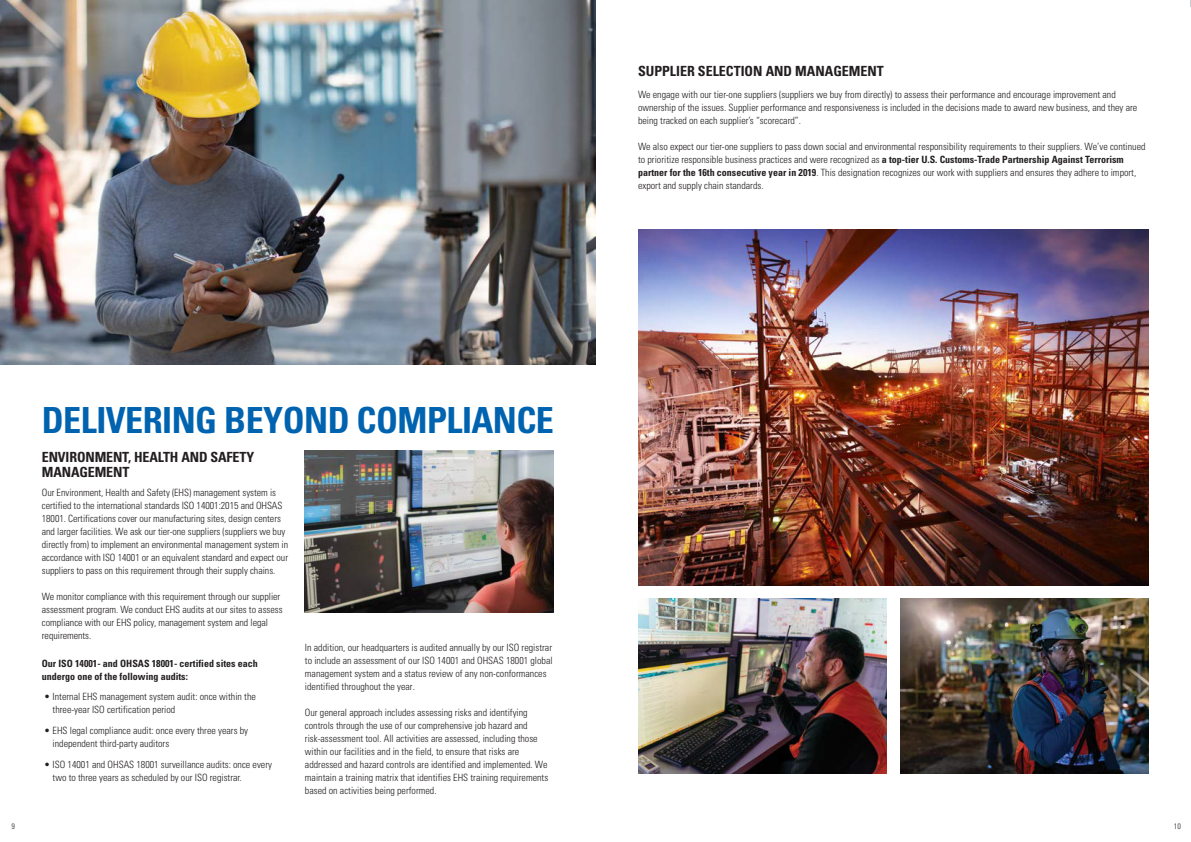
<style>
.page{position:relative;width:1191px;height:842px;background:#fff}
.page>*{position:absolute;margin:0;border:0;box-sizing:border-box;transform-origin:0 0}
.t1{font:700 condensed 36px "Univers";letter-spacing:-.015em;color:#0063b0}
.t2{font:700 condensed 14px/15px "Univers";letter-spacing:-.01em;color:#231f20}
.t3{font:300 condensed 10px/13px "Univers";color:#231f20}
.t4{font:700 condensed 10px/13px "Univers";color:#231f20}
.t5{font:condensed 8px "Univers";color:#595a5c}
.s1{font-weight:700}
</style>
<div class="page">
<img style="left:0;top:0;width:595px;height:364px">
<img style="left:305px;top:450px;width:248px;height:162px">
<img style="left:638px;top:230px;width:510px;height:355px">
<img style="left:638px;top:598px;width:248px;height:175px">
<img style="left:900px;top:598px;width:248px;height:175px">
<h2 class="t2" style="left:638px;top:64px;width:247px">SUPPLIER SELECTION AND MANAGEMENT</h2>
<p class="t3" style="left:638px;top:88px;width:501px">We engage with our tier-one suppliers (suppliers we buy from directly) to assess their performance and encourage improvement and ownership of the issues. Supplier performance and responsiveness is included in the decisions made to award new business, and they are being tracked on each supplier’s “scorecard”.</p>
<p class="t3" style="left:638px;top:140px;width:509px">We also expect our tier-one suppliers to pass down social and environmental responsibility requirements to their suppliers. We’ve continued to prioritize responsible business practices and were recognized as <span class="s1">a top-tier U.S. Customs-Trade Partnership Against Terrorism partner for the 16th consecutive year in 2019</span>. This designation recognizes our work with suppliers and ensures they adhere to import, export and supply chain standards.</p>
<h1 class="t1" style="left:42px;top:398px;width:513px">DELIVERING BEYOND COMPLIANCE</h1>
<h2 class="t2" style="left:42px;top:449px;width:214px">ENVIRONMENT, HEALTH AND SAFETY<br>MANAGEMENT</h2>
<p class="t3" style="left:42px;top:485px;width:248px">Our Environment, Health and Safety (EHS) management system is certified to the international standards ISO 14001:2015 and OHSAS 18001. Certifications cover our manufacturing sites, design centers and larger facilities. We ask our tier-one suppliers (suppliers we buy directly from) to implement an environmental management system in accordance with ISO 14001 or an equivalent standard and expect our suppliers to pass on this requirement through their supply chains.</p>
<p class="t3" style="left:42px;top:589px;width:242px">We monitor compliance with this requirement through our supplier assessment program. We conduct EHS audits at our sites to assess compliance with our EHS policy, management system and legal requirements.</p>
<p class="t4" style="left:42px;top:657px;width:218px">Our ISO 14001- and OHSAS 18001- certified sites each undergo one of the following audits:</p>
<p class="t3" style="left:53px;top:690px;width:205px;text-indent:-9px">• Internal EHS management system audit: once within the three-year ISO certification period</p>
<p class="t3" style="left:53px;top:724px;width:197px;text-indent:-9px">• EHS legal compliance audit: once every three years by independent third-party auditors</p>
<p class="t3" style="left:53px;top:758px;width:221px;text-indent:-9px">• ISO 14001 and OHSAS 18001 surveillance audits: once every two to three years as scheduled by our ISO registrar.</p>
<p class="t3" style="left:305px;top:641px;width:249px">In addition, our headquarters is audited annually by our ISO registrar to include an assessment of our ISO 14001 and OHSAS 18001 global management system and a status review of any non-conformances identified throughout the year.</p>
<p class="t3" style="left:305px;top:706px;width:245px">Our general approach includes assessing risks and identifying controls through the use of our comprehensive job hazard and risk-assessment tool. All activities are assessed, including those within our facilities and in the field, to ensure that risks are addressed and hazard controls are identified and implemented. We maintain a training matrix that identifies EHS training requirements based on activities being performed.</p>
<p class="t5" style="left:11px;top:821px;width:5px">9</p>
<p class="t5" style="left:1173px;top:821px;width:9px">10</p>
</div>
